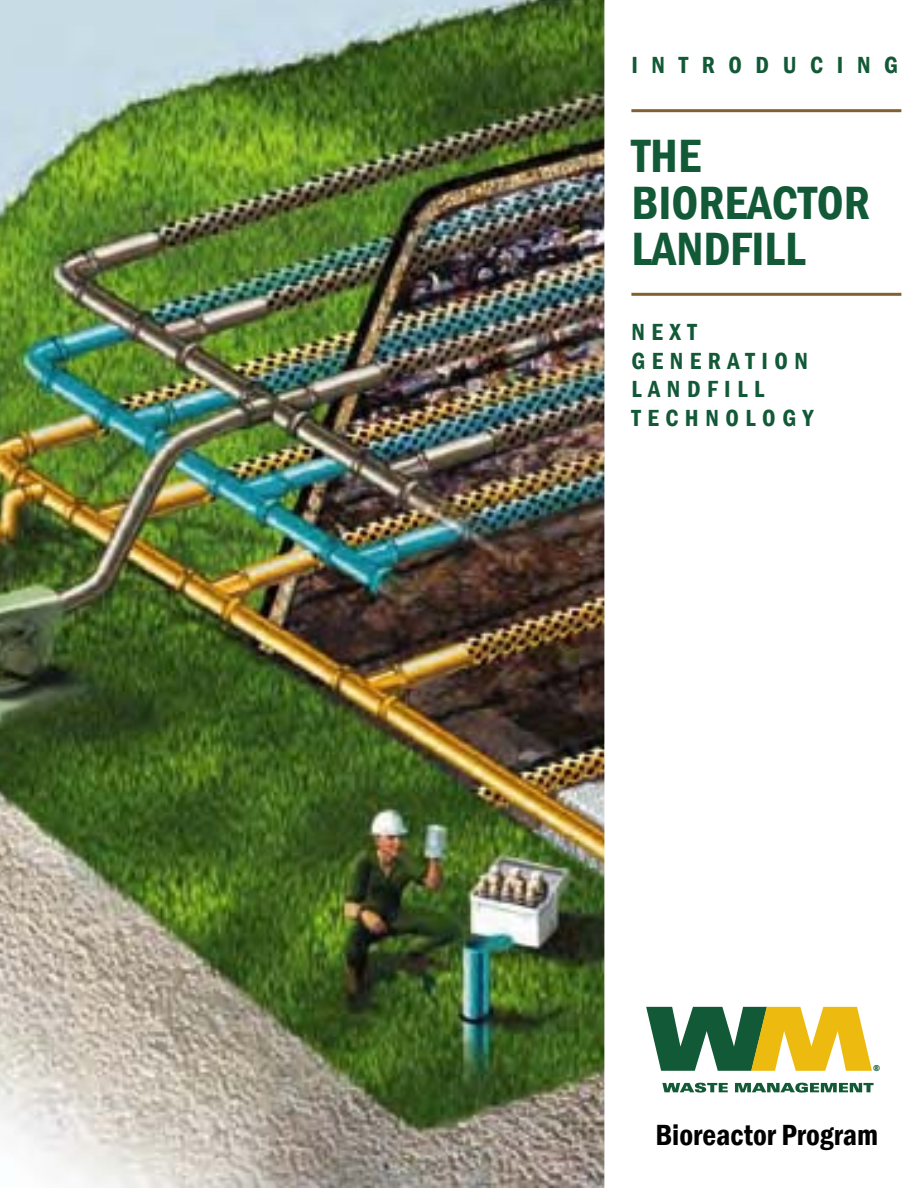
<style>
.page{position:relative;width:918px;height:1188px;background:#fff}
.page>*{position:absolute;margin:0;border:0;box-sizing:border-box;transform-origin:0 0}
.t1{font:600 condensed 48px/46.5px "Franklin Gothic";color:#125937}
.t2{font:600 condensed 30px "Franklin Gothic";color:#000}
.t3{font:600 condensed 24px/28.5px "Franklin Gothic";letter-spacing:.275em;color:#125937}
.t4{font:600 condensed 24px "Franklin Gothic";letter-spacing:.57em;color:#125937}
.t5{font:600 condensed 9px "Franklin Gothic";color:#125937}
</style>
<div class="page">
<img style="left:0;top:0;width:604px;height:1188px">
<svg style="left:646px;top:1007px;width:226px;height:64px"></svg>
<svg style="left:662px;top:1083px;width:66px;height:10px"></svg>
<svg style="left:735px;top:1083px;width:139px;height:10px"></svg>
<svg style="left:631px;top:109px;width:271px;height:187px"></svg>
<p class="t4" style="left:631px;top:49px;width:268px">INTRODUCING</p>
<h1 class="t1" style="left:631px;top:132px;width:240px">THE<br>BIOREACTOR<br>LANDFILL</h1>
<p class="t3" style="left:631px;top:318px;width:184px">NEXT<br>GENERATION<br>LANDFILL<br>TECHNOLOGY</p>
<p class="t5" style="left:873px;top:1062px;width:9px">®</p>
<p class="t2" style="left:655px;top:1115px;width:224px">Bioreactor Program</p>
</div>
